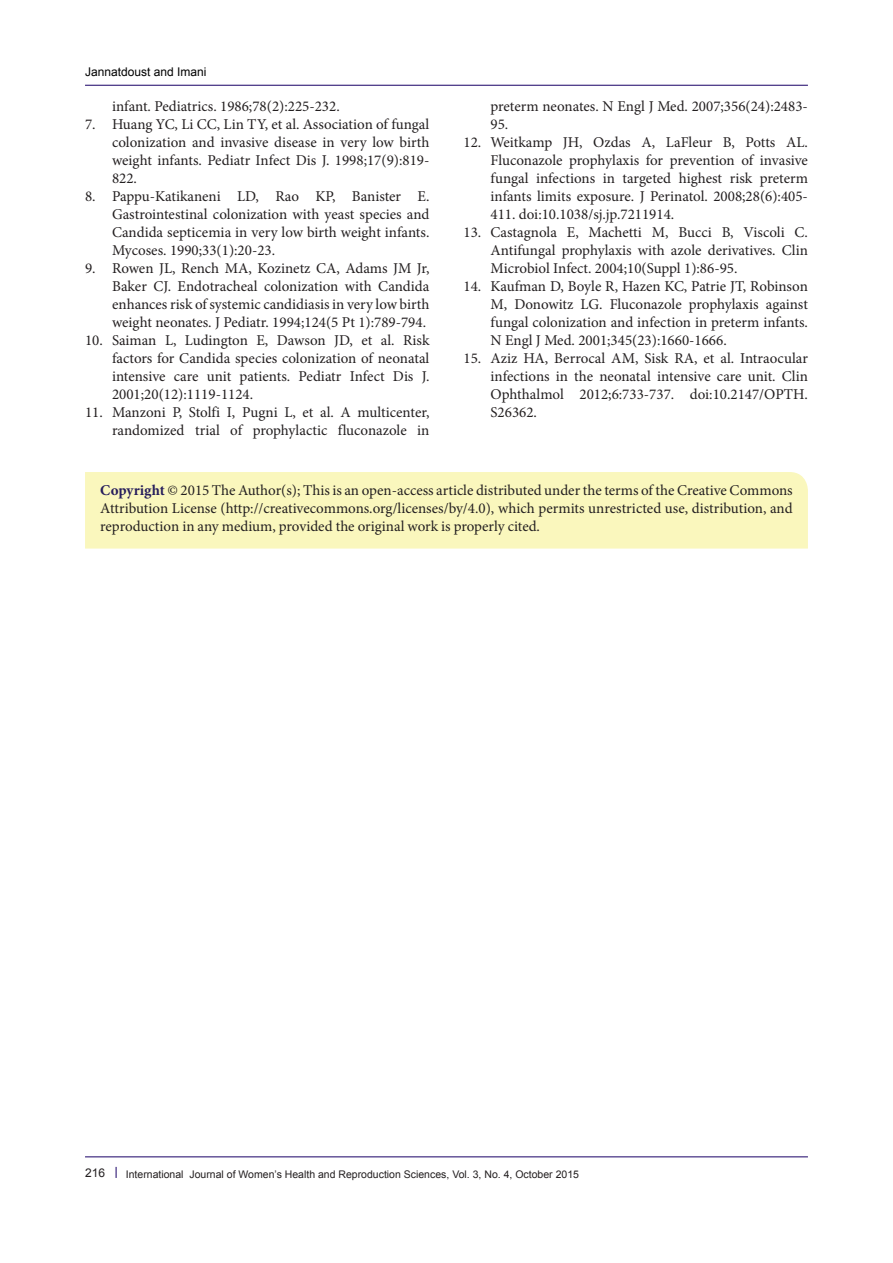
<style>
.page{position:relative;width:893px;height:1263px;background:#fff}
.page>*{position:absolute;margin:0;border:0;box-sizing:border-box;transform-origin:0 0}
.t1{font:15px/18px "Minion Pro";color:#231f20;text-align:justify}
.t2{font:12px "Arial";color:#000001}
.t3{font:12px "Arial";color:#231f20}
.t4{font:10.5px "Arial";color:#231f20}
.s1{font-weight:700;color:#261d5c}
</style>
<div class="page">
<hr style="left:85px;top:1156px;width:723px;height:1px;background:#190066">
<hr style="left:85px;top:85px;width:723px;height:1px;background:#190066">
<div style="left:85px;top:472px;width:723px;height:77px;background:#faf7bd"></div>
<p class="t2" style="left:85px;top:64px;width:123px">Jannatdoust and Imani</p>
<p class="t1" style="left:112px;top:97px;width:229px">infant. Pediatrics. 1986;78(2):225-232.</p>
<p class="t1" style="left:112px;top:115px;width:319px;text-indent:-27px">7. Huang YC, Li CC, Lin TY, et al. Association of fungal colonization and invasive disease in very low birth weight infants. Pediatr Infect Dis J. 1998;17(9):819- 822.</p>
<p class="t1" style="left:112px;top:187px;width:319px;text-indent:-27px">8. Pappu-Katikaneni LD, Rao KP, Banister E.<br>Gastrointestinal colonization with yeast species and Candida septicemia in very low birth weight infants.<br>Mycoses. 1990;33(1):20-23.</p>
<p class="t1" style="left:112px;top:259px;width:319px;text-indent:-27px">9. Rowen JL, Rench MA, Kozinetz CA, Adams JM Jr, Baker CJ. Endotracheal colonization with Candida enhances risk of systemic candidiasis in very low birth weight neonates. J Pediatr. 1994;124(5 Pt 1):789-794.</p>
<p class="t1" style="left:112px;top:331px;width:319px;text-indent:-27px">10. Saiman L, Ludington E, Dawson JD, et al. Risk factors for Candida species colonization of neonatal intensive care unit patients. Pediatr Infect Dis J.<br>2001;20(12):1119-1124.</p>
<p class="t1" style="left:85px;top:403px;width:346px;text-align:right">11. Manzoni P, Stolfi I, Pugni L, et al. A multicenter, randomized trial of prophylactic fluconazole in</p>
<p class="t1" style="left:490px;top:97px;width:319px">preterm neonates. N Engl J Med. 2007;356(24):2483-<br>95.</p>
<p class="t1" style="left:490px;top:133px;width:319px;text-indent:-27px">12. Weitkamp JH, Ozdas A, LaFleur B, Potts AL.<br>Fluconazole prophylaxis for prevention of invasive fungal infections in targeted highest risk preterm infants limits exposure. J Perinatol. 2008;28(6):405- 411. doi:10.1038/sj.jp.7211914.</p>
<p class="t1" style="left:490px;top:223px;width:319px;text-indent:-27px">13. Castagnola E, Machetti M, Bucci B, Viscoli C.<br>Antifungal prophylaxis with azole derivatives. Clin Microbiol Infect. 2004;10(Suppl 1):86-95.</p>
<p class="t1" style="left:490px;top:277px;width:319px;text-indent:-27px">14. Kaufman D, Boyle R, Hazen KC, Patrie JT, Robinson M, Donowitz LG. Fluconazole prophylaxis against fungal colonization and infection in preterm infants.<br>N Engl J Med. 2001;345(23):1660-1666.</p>
<p class="t1" style="left:490px;top:349px;width:319px;text-indent:-27px">15. Aziz HA, Berrocal AM, Sisk RA, et al. Intraocular infections in the neonatal intensive care unit. Clin Ophthalmol 2012;6:733-737. doi:10.2147/OPTH.<br>S26362.</p>
<p class="t1" style="left:100px;top:481px;width:694px"><span class="s1">Copyright</span> © 2015 The Author(s); This is an open-access article distributed under the terms of the Creative Commons Attribution License (http://creativecommons.org/licenses/by/4.0), which permits unrestricted use, distribution, and reproduction in any medium, provided the original work is properly cited.</p>
<p class="t3" style="left:85px;top:1164px;width:22px">216</p>
<p class="t4" style="left:126px;top:1167px;width:455px">International Journal of Women’s Health and Reproduction Sciences, Vol. 3, No. 4, October 2015</p>
</div>
